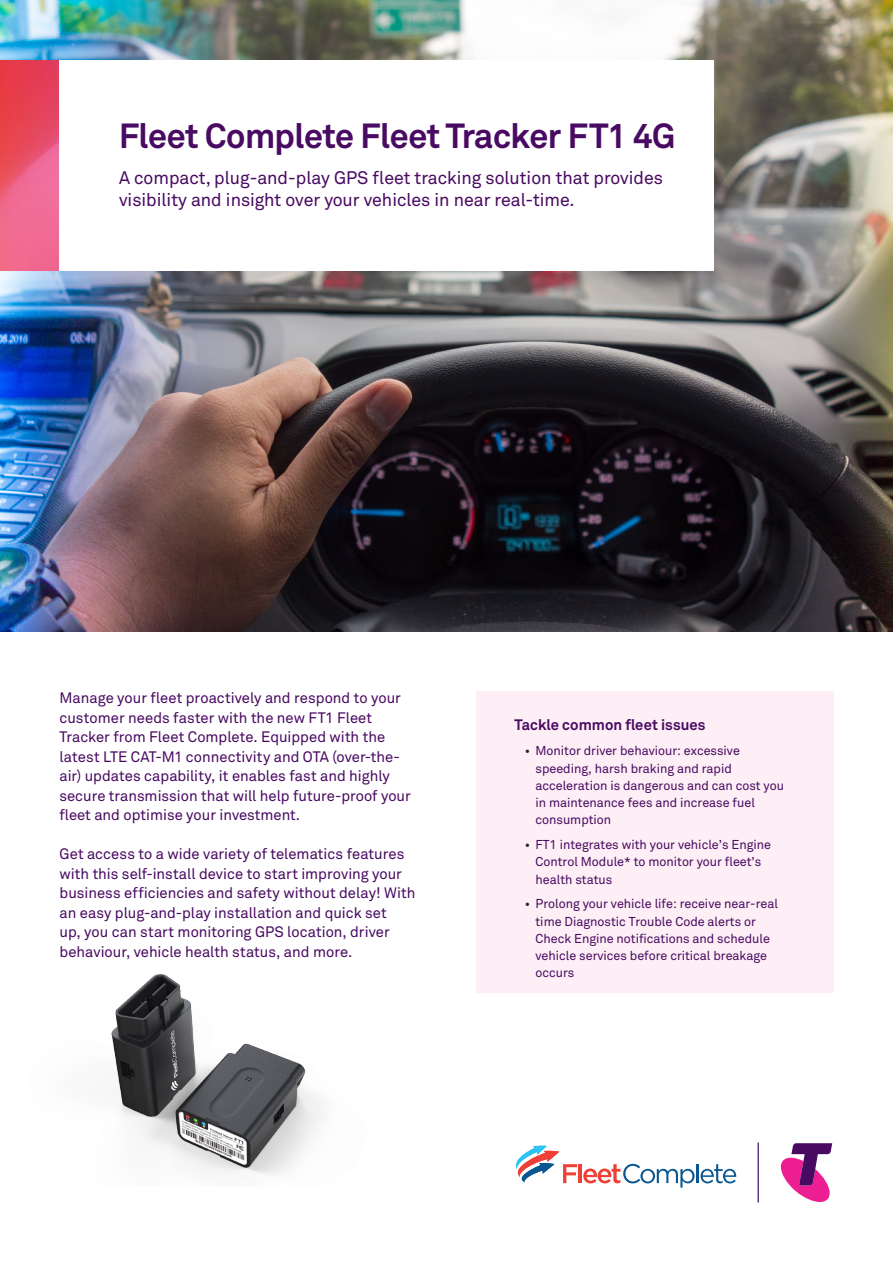
<style>
.page{position:relative;width:893px;height:1263px;background:#fff}
.page>*{position:absolute;margin:0;border:0;box-sizing:border-box;transform-origin:0 0}
.t1{font:700 34.5px "Telstra Akkurat";letter-spacing:-.015em;color:#490a62}
.Intro_Text{font:18px/22.5px "Telstra Akkurat";color:#490a62}
.t2{font:15px/19.5px "Telstra Akkurat";color:#490a62}
.H2-Dark_Magenta{font:700 15px "Telstra Akkurat";letter-spacing:.005em;color:#490a62}
.t3{font:12.75px/17.2px "Telstra Akkurat";color:#490a62}
.s1{color:#231f20}
</style>
<div class="page">
<img style="left:0;top:0;width:893px;height:631px">
<img style="left:0;top:60px;width:60px;height:211px">
<div style="left:60px;top:60px;width:654px;height:211px;background:#fff"></div>
<hr style="left:579px;top:1164px;width:3px;height:19px;background:#ee4036">
<svg style="left:583px;top:1164px;width:112px;height:23px"></svg>
<hr style="left:696px;top:1164px;width:3px;height:19px;background:#095690">
<svg style="left:701px;top:1164px;width:35px;height:19px"></svg>
<svg style="left:516px;top:1146px;width:61px;height:37px"></svg>
<svg style="left:781px;top:1143px;width:51px;height:59px"></svg>
<hr style="left:758px;top:1143px;width:1px;height:59px;background:#490a62">
<div style="left:476px;top:692px;width:357px;height:301px;background:#fdeff5"></div>
<img style="left:111px;top:974px;width:212px;height:200px">
<h1 class="t1" style="left:119px;top:115px;width:558px">Fleet Complete Fleet Tracker FT1 4G</h1>
<p class="Intro_Text" style="left:119px;top:166px;width:545px">A compact, plug-and-play GPS fleet tracking solution that provides visibility and insight over your vehicles in near real-time.</p>
<p class="t2" style="left:60px;top:688px;width:353px">Manage your fleet proactively and respond to your customer needs faster with the new FT1 Fleet Tracker from Fleet Complete. Equipped with the latest LTE CAT-M1 connectivity and OTA (over-the&shy;air) updates capability, it enables fast and highly secure transmission that will help future-proof your fleet and optimise your investment.</p>
<p class="t2" style="left:60px;top:844px;width:357px">Get access to a wide variety of telematics features with this self-install device to start improving your business efficiencies and safety without delay! With an easy plug-and-play installation and quick set<br>up, you can start monitoring GPS location, driver behaviour, vehicle health status, and more.</p>
<p class="H2-Dark_Magenta" style="left:514px;top:715px;width:192px">Tackle common fleet issues</p>
<p class="t3" style="left:535px;top:742px;width:250px;text-indent:-11px"><span class="s1">•</span> Monitor driver behaviour: excessive speeding, harsh braking and rapid acceleration is dangerous and can cost you in maintenance fees and increase fuel consumption</p>
<p class="t3" style="left:535px;top:836px;width:237px;text-indent:-11px"><span class="s1">•</span> FT1 integrates with your vehicle’s Engine<br>Control Module* to monitor your fleet’s health status</p>
<p class="t3" style="left:535px;top:895px;width:244px;text-indent:-11px"><span class="s1">•</span> Prolong your vehicle life: receive near-real time Diagnostic Trouble Code alerts or Check Engine notifications and schedule vehicle services before critical breakage occurs</p>
</div>
